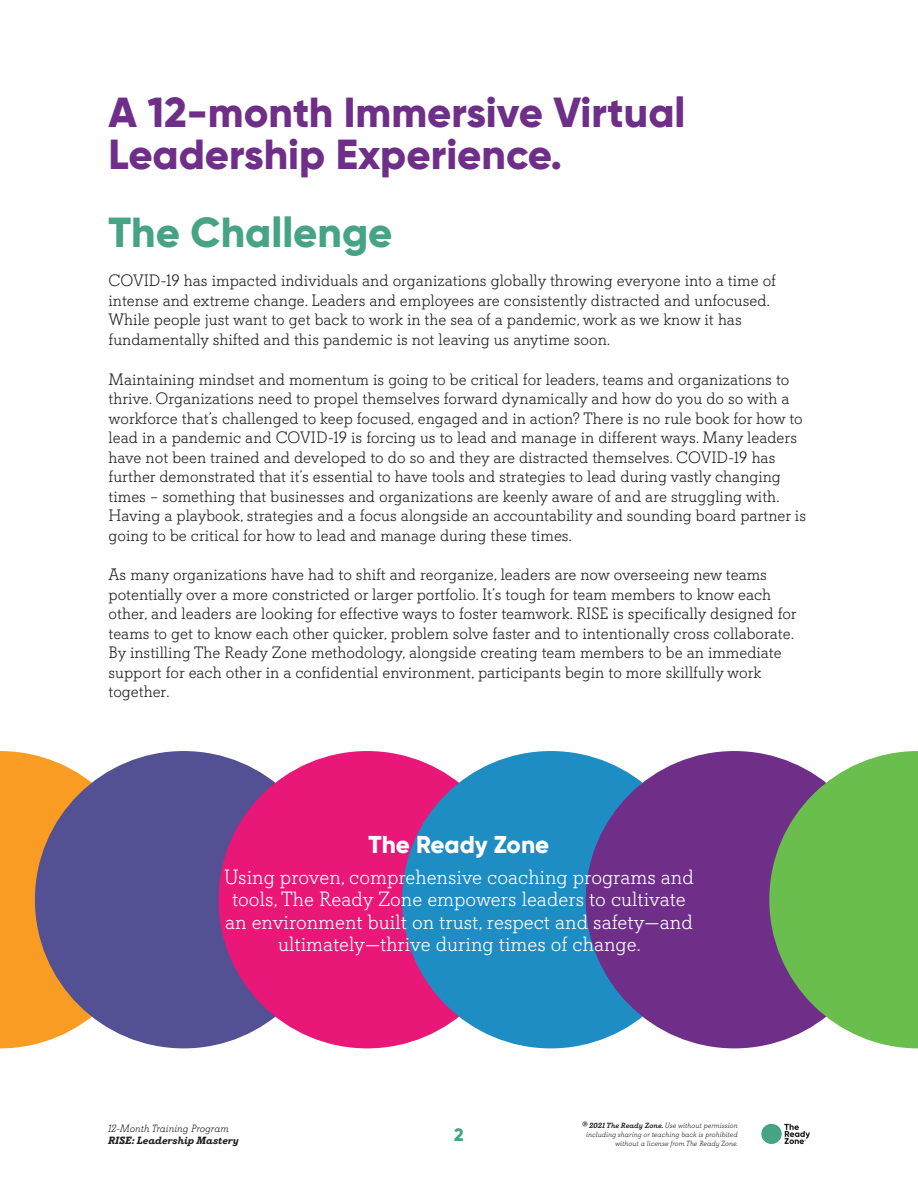
<style>
.page{position:relative;width:918px;height:1188px;background:#fff}
.page>*{position:absolute;margin:0;border:0;box-sizing:border-box;transform-origin:0 0}
.Level_2_Headline{font:800 42px/42px "Gilroy";color:#6f2f89}
.Level_2_Headline-2{font:800 42px "Gilroy";color:#47a385}
.Level_2_Subhead{font:800 24.3px "Gilroy";color:#fff}
.Body{font:300 20.7px/22.5px "Davis";color:#fff;text-align:center}
.t1{font:800 18px "Gilroy";color:#47a385}
.Body-2{font:300 16.5px/19.5px "Davis";color:#231f20}
.t2{font:italic 300 10.5px "Davis";color:#231f20}
.t3{font:italic 700 10.5px "Davis";color:#231f20}
.t4{font:italic 300 7.5px/9px "Davis";color:#231f20;text-align:right}
.s1{font-weight:500}
</style>
<div class="page">
<div style="left:761px;top:1124px;width:21px;height:20px;background:#47a385;border-radius:50%"></div>
<svg style="left:784px;top:1124px;width:26px;height:20px"></svg>
<svg style="left:0;top:751px;width:149px;height:297px;fill:#f89c23"></svg>
<div style="left:35px;top:751px;width:297px;height:297px;background:#535194;border-radius:50%"></div>
<div style="left:219px;top:751px;width:297px;height:297px;background:#e91777;border-radius:50%"></div>
<div style="left:402px;top:751px;width:297px;height:297px;background:#1d8dc3;border-radius:50%"></div>
<div style="left:586px;top:751px;width:297px;height:297px;background:#6f2f89;border-radius:50%"></div>
<svg style="left:769px;top:751px;width:149px;height:297px;fill:#6abe4e"></svg>
<p class="Level_2_Headline" style="left:109px;top:91px;width:578px">A 12-month Immersive Virtual<br>Leadership Experience.</p>
<p class="Level_2_Headline-2" style="left:109px;top:205px;width:286px">The Challenge</p>
<p class="Body-2" style="left:109px;top:271px;width:669px">COVID-19 has impacted individuals and organizations globally throwing everyone into a time of intense and extreme change. Leaders and employees are consistently distracted and unfocused.<br>While people just want to get back to work in the sea of a pandemic, work as we know it has fundamentally shifted and this pandemic is not leaving us anytime soon.</p>
<p class="Body-2" style="left:109px;top:370px;width:699px">Maintaining mindset and momentum is going to be critical for leaders, teams and organizations to thrive. Organizations need to propel themselves forward dynamically and how do you do so with a workforce that’s challenged to keep focused, engaged and in action? There is no rule book for how to lead in a pandemic and COVID-19 is forcing us to lead and manage in different ways. Many leaders have not been trained and developed to do so and they are distracted themselves. COVID-19 has further demonstrated that it’s essential to have tools and strategies to lead during vastly changing times – something that businesses and organizations are keenly aware of and are struggling with.<br>Having a playbook, strategies and a focus alongside an accountability and sounding board partner is going to be critical for how to lead and manage during these times.</p>
<p class="Body-2" style="left:109px;top:565px;width:690px">As many organizations have had to shift and reorganize, leaders are now overseeing new teams potentially over a more constricted or larger portfolio. It’s tough for team members to know each other, and leaders are looking for effective ways to foster teamwork. RISE is specifically designed for teams to get to know each other quicker, problem solve faster and to intentionally cross collaborate.<br>By instilling The Ready Zone methodology, alongside creating team members to be an immediate support for each other in a confidential environment, participants begin to more skillfully work together.</p>
<p class="Level_2_Subhead" style="left:369px;top:829px;width:182px">The Ready Zone</p>
<p class="Body" style="left:224px;top:866px;width:471px">Using proven, comprehensive coaching programs and tools, The Ready Zone empowers leaders to cultivate an environment built on trust, respect and safety—and ultimately—thrive during times of change.</p>
<p class="t2" style="left:108px;top:1123px;width:122px">12-Month Training Program</p>
<p class="t3" style="left:108px;top:1134px;width:132px">RISE: Leadership Mastery</p>
<p class="t1" style="left:454px;top:1124px;width:11px">2</p>
<p class="t4" style="left:582px;top:1121px;width:158px"><span class="s1">® 2021 The Ready Zone.</span> Use without permission including sharing or teaching back is prohibited without a license from The Ready Zone.</p>
</div>
